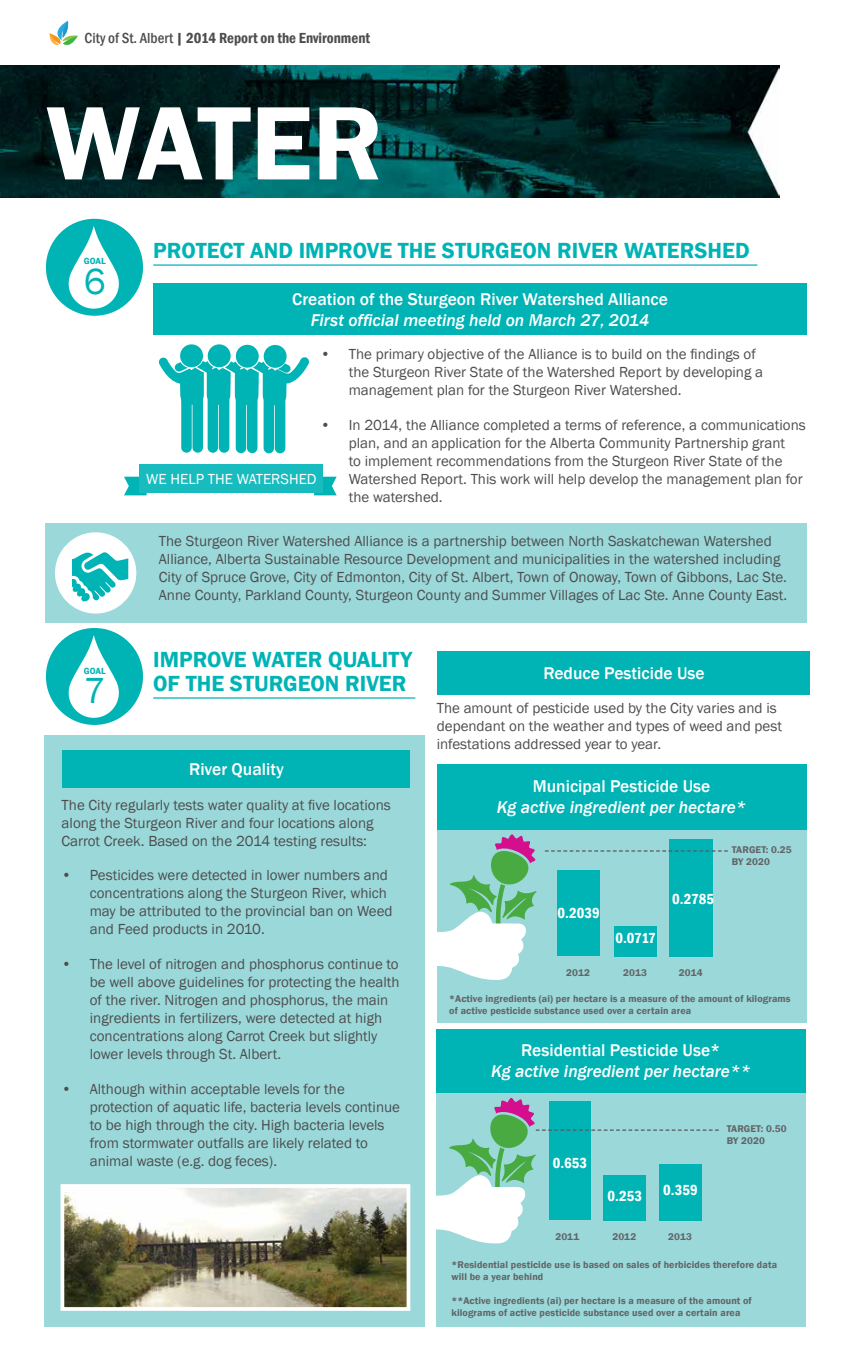
<style>
.page{position:relative;width:852px;height:1350px;background:#fff}
.page>*{position:absolute;margin:0;border:0;box-sizing:border-box;transform-origin:0 0}
.t1{font:600 108.12px "Franklin Gothic";letter-spacing:-.015em;color:#fff}
.t2{font:37.38px "Franklin Gothic";color:#00b3b5}
.t3{font:600 22.5px/23.8px "Franklin Gothic";color:#00b3b5}
.t4{font:500 17.5px "Franklin Gothic";color:#fff}
.t5{font:italic 500 17.5px "Franklin Gothic";color:#fff}
.t6{font:15px/18px "Franklin Gothic";color:#4d4d4f}
.t7{font:600 condensed 15px "Franklin Gothic";color:#4d4d4f}
.t8{font:600 condensed 15px "Franklin Gothic";color:#fff}
.t9{font:15px "Franklin Gothic";color:#fff}
.t10{font:600 10px/12px "Franklin Gothic";letter-spacing:.01em;color:#636466}
.t11{font:600 9.12px "Franklin Gothic";color:#00b3b5}
.s1{font-weight:500}
</style>
<div class="page">
<div style="left:44px;top:736px;width:380px;height:591px;background:#9bd8d9"></div>
<img style="left:0;top:66px;width:779px;height:132px">
<div style="left:46px;top:219px;width:97px;height:97px;background:#00b3b5;border-radius:50%"></div>
<svg style="left:62px;top:226px;width:63px;height:83px"></svg>
<div style="left:46px;top:628px;width:97px;height:97px;background:#00b3b5;border-radius:50%"></div>
<svg style="left:62px;top:635px;width:63px;height:83px"></svg>
<hr style="left:153px;top:264px;width:604px;height:2px;background:#00b3b5">
<hr style="left:153px;top:697px;width:262px;height:2px;background:#00b3b5">
<div style="left:207px;top:344px;width:23px;height:23px;background:#00b3b5;border-radius:50%"></div>
<div style="left:180px;top:344px;width:23px;height:23px;background:#00b3b5;border-radius:50%"></div>
<div style="left:236px;top:345px;width:22px;height:23px;background:#00b3b5;border-radius:50%"></div>
<div style="left:263px;top:345px;width:23px;height:23px;background:#00b3b5;border-radius:50%"></div>
<svg style="left:158px;top:357px;width:151px;height:96px"></svg>
<div style="left:153px;top:283px;width:653px;height:52px;background:#00b3b5"></div>
<div style="left:437px;top:651px;width:372px;height:44px;background:#00b3b5"></div>
<div style="left:62px;top:750px;width:348px;height:37px;background:#00b3b5"></div>
<div style="left:46px;top:523px;width:760px;height:100px;background:#9bd8d9"></div>
<div style="left:55px;top:532px;width:81px;height:82px;background:#fff;border-radius:50%"></div>
<svg style="left:73px;top:552px;width:55px;height:50px"></svg>
<svg style="left:124px;top:477px;width:22px;height:18px"></svg>
<svg style="left:314px;top:477px;width:22px;height:18px"></svg>
<div style="left:140px;top:464px;width:183px;height:29px;background:#18bcbe"></div>
<img style="left:65px;top:1189px;width:340px;height:117px">
<div style="left:60px;top:1184px;width:350px;height:127px;border:4px solid #fff"></div>
<div style="left:436px;top:811px;width:369px;height:212px;background:#9bd8d9"></div>
<div style="left:436px;top:764px;width:369px;height:65px;background:#00b3b5"></div>
<svg style="left:436px;top:834px;width:100px;height:146px"></svg>
<div style="left:557px;top:871px;width:42px;height:85px;background:#00b3b5"></div>
<div style="left:614px;top:926px;width:42px;height:30px;background:#00b3b5"></div>
<div style="left:669px;top:839px;width:43px;height:117px;background:#00b3b5"></div>
<svg style="left:545px;top:850px;width:182px;height:2px"></svg>
<div style="left:436px;top:1076px;width:369px;height:251px;background:#9bd8d9"></div>
<div style="left:436px;top:1029px;width:369px;height:64px;background:#00b3b5"></div>
<svg style="left:436px;top:1098px;width:282px;height:146px"></svg>
<svg style="left:49px;top:21px;width:29px;height:24px"></svg>
<p class="t7" style="left:85px;top:28px;width:287px"><span class="s1">City of St. Albert</span> | 2014 Report on the Environment</p>
<h1 class="t1" style="left:46px;top:77px;width:339px">WATER</h1>
<p class="t11" style="left:84px;top:256px;width:23px">GOAL</p>
<h2 class="t2" style="left:84px;top:258px;width:23px">6</h2>
<p class="t11" style="left:84px;top:665px;width:23px">GOAL</p>
<h2 class="t2" style="left:84px;top:667px;width:23px">7</h2>
<h3 class="t3" style="left:153px;top:239px;width:597px">PROTECT AND IMPROVE THE STURGEON RIVER WATERSHED</h3>
<p class="t4" style="left:292px;top:288px;width:377px">Creation of the Sturgeon River Watershed Alliance</p>
<p class="t5" style="left:311px;top:309px;width:340px">First official meeting held on March 27, 2014</p>
<p class="t6" style="left:348px;top:345px;width:416px;text-indent:-28px">• The primary objective of the Alliance is to build on the findings of the Sturgeon River State of the Watershed Report by developing a management plan for the Sturgeon River Watershed.</p>
<p class="t6" style="left:348px;top:416px;width:458px;text-indent:-28px">• In 2014, the Alliance completed a terms of reference, a communications plan, and an application for the Alberta Community Partnership grant<br>to implement recommendations from the Sturgeon River State of the Watershed Report. This work will help develop the management plan for the watershed.</p>
<p class="t9" style="left:146px;top:470px;width:172px">WE HELP THE WATERSHED</p>
<p class="t6" style="left:159px;top:532px;width:629px">The Sturgeon River Watershed Alliance is a partnership between North Saskatchewan Watershed Alliance, Alberta Sustainable Resource Development and municipalities in the watershed including City of Spruce Grove, City of Edmonton, City of St. Albert, Town of Onoway, Town of Gibbons, Lac Ste.<br>Anne County, Parkland County, Sturgeon County and Summer Villages of Lac Ste. Anne County East.</p>
<h3 class="t3" style="left:153px;top:648px;width:260px">IMPROVE WATER QUALITY<br>OF THE STURGEON RIVER</h3>
<p class="t4" style="left:543px;top:662px;width:163px">Reduce Pesticide Use</p>
<p class="t6" style="left:436px;top:699px;width:346px">The amount of pesticide used by the City varies and is dependant on the weather and types of weed and pest infestations addressed year to year.</p>
<p class="t4" style="left:189px;top:758px;width:96px">River Quality</p>
<p class="t6" style="left:62px;top:796px;width:330px">The City regularly tests water quality at five locations along the Sturgeon River and four locations along<br>Carrot Creek. Based on the 2014 testing results:</p>
<p class="t6" style="left:90px;top:867px;width:304px;text-indent:-28px">• Pesticides were detected in lower numbers and concentrations along the Sturgeon River, which may be attributed to the provincial ban on Weed and Feed products in 2010.</p>
<p class="t6" style="left:90px;top:956px;width:311px;text-indent:-28px">• The level of nitrogen and phosphorus continue to be well above guidelines for protecting the health of the river. Nitrogen and phosphorus, the main ingredients in fertilizers, were detected at high concentrations along Carrot Creek but slightly lower levels through St. Albert.</p>
<p class="t6" style="left:90px;top:1080px;width:312px;text-indent:-28px">• Although within acceptable levels for the protection of aquatic life, bacteria levels continue to be high through the city. High bacteria levels from stormwater outfalls are likely related to animal waste (e.g. dog feces).</p>
<p class="t4" style="left:532px;top:776px;width:179px">Municipal Pesticide Use</p>
<p class="t5" style="left:496px;top:797px;width:251px">Kg active ingredient per hectare*</p>
<p class="t8" style="left:557px;top:903px;width:44px">0.2039</p>
<p class="t8" style="left:615px;top:928px;width:42px">0.0717</p>
<p class="t8" style="left:672px;top:889px;width:43px">0.2785</p>
<p class="t10" style="left:566px;top:967px;width:25px">2012</p>
<p class="t10" style="left:623px;top:967px;width:25px">2013</p>
<p class="t10" style="left:678px;top:967px;width:25px">2014</p>
<p class="t10" style="left:731px;top:844px;width:61px">TARGET: 0.25<br>BY 2020</p>
<p class="t10" style="left:449px;top:993px;width:342px">*Active ingredients (ai) per hectare is a measure of the amount of kilograms of active pesticide substance used over a certain area</p>
<p class="t4" style="left:521px;top:1040px;width:201px">Residential Pesticide Use*</p>
<p class="t5" style="left:490px;top:1061px;width:261px">Kg active ingredient per hectare**</p>
<p class="t8" style="left:552px;top:1153px;width:36px">0.653</p>
<p class="t8" style="left:607px;top:1186px;width:36px">0.253</p>
<p class="t8" style="left:663px;top:1180px;width:36px">0.359</p>
<p class="t10" style="left:555px;top:1231px;width:25px">2011</p>
<p class="t10" style="left:612px;top:1231px;width:25px">2012</p>
<p class="t10" style="left:667px;top:1231px;width:25px">2013</p>
<p class="t10" style="left:726px;top:1123px;width:61px">TARGET: 0.50<br>BY 2020</p>
<p class="t10" style="left:451px;top:1259px;width:327px">*Residential pesticide use is based on sales of herbicides therefore data will be a year behind</p>
<p class="t10" style="left:451px;top:1295px;width:301px">**Active ingredients (ai) per hectare is a measure of the amount of kilograms of active pesticide substance used over a certain area</p>
</div>
